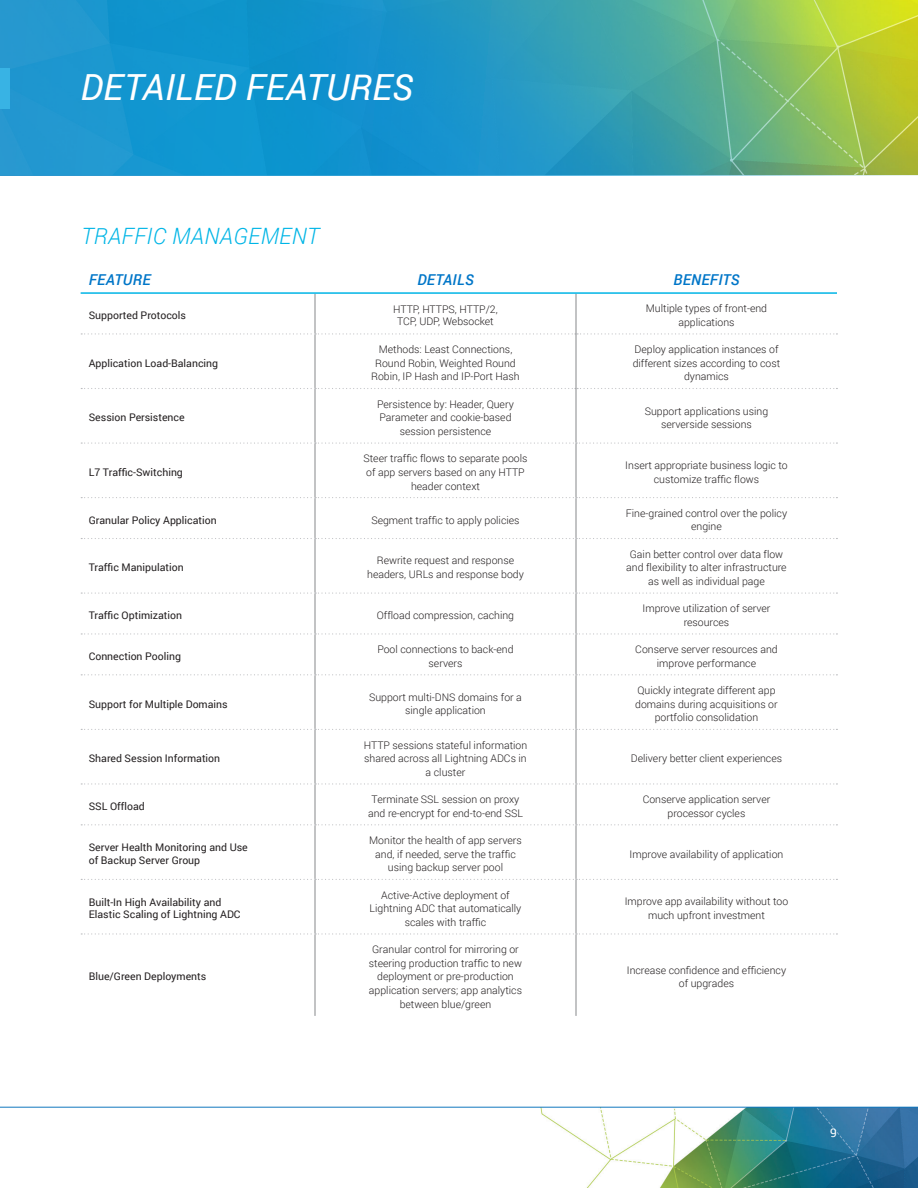
<style>
.page{position:relative;width:918px;height:1188px;background:#fff}
.page>*{position:absolute;margin:0;border:0;box-sizing:border-box;transform-origin:0 0}
.L1_Head{font:italic 36px "Roboto";letter-spacing:.01em;color:#fff}
.L3_Head{font:italic 300 22.5px "Roboto";letter-spacing:.015em;color:#00b5e6}
.L4_Head{font:italic 500 15px "Roboto";letter-spacing:.02em;color:#0076c8}
.t1{font:12px "Roboto";color:#fff}
.Table_text{font:300 10.5px/12.6px "Roboto";color:#231f20;text-align:center}
.Table_left_column{font:10.5px/12.6px "Roboto";color:#231f20}
</style>
<div class="page">
<img style="left:540px;top:1108px;width:378px;height:80px">
<hr style="left:0;top:1107px;width:918px;height:1px;background:#1077be">
<svg style="left:0;top:0;width:918px;height:176px;background:#3ba1ac"></svg>
<div style="left:0;top:68px;width:9px;height:41px;background:#38b3e4"></div>
<hr style="left:314px;top:294px;width:2px;height:39px;background:#939598">
<hr style="left:314px;top:335px;width:2px;height:53px;background:#939598">
<hr style="left:314px;top:389px;width:2px;height:54px;background:#939598">
<svg style="left:81px;top:333px;width:756px;height:2px"></svg>
<svg style="left:81px;top:388px;width:756px;height:1px"></svg>
<hr style="left:575px;top:294px;width:2px;height:40px;background:#939598">
<hr style="left:575px;top:334px;width:2px;height:55px;background:#939598">
<hr style="left:575px;top:389px;width:2px;height:54px;background:#939598">
<hr style="left:81px;top:292px;width:234px;height:2px;background:#00b5e6">
<hr style="left:315px;top:292px;width:261px;height:2px;background:#00b5e6">
<hr style="left:576px;top:292px;width:261px;height:2px;background:#00b5e6">
<svg style="left:81px;top:443px;width:756px;height:1px"></svg>
<hr style="left:314px;top:444px;width:2px;height:53px;background:#939598">
<hr style="left:314px;top:498px;width:2px;height:40px;background:#939598">
<hr style="left:314px;top:539px;width:2px;height:54px;background:#939598">
<hr style="left:314px;top:594px;width:2px;height:39px;background:#939598">
<hr style="left:314px;top:635px;width:2px;height:39px;background:#939598">
<hr style="left:314px;top:675px;width:2px;height:54px;background:#939598">
<hr style="left:314px;top:730px;width:2px;height:53px;background:#939598">
<hr style="left:314px;top:785px;width:2px;height:39px;background:#939598">
<hr style="left:314px;top:825px;width:2px;height:54px;background:#939598">
<hr style="left:314px;top:880px;width:2px;height:53px;background:#939598">
<hr style="left:314px;top:935px;width:2px;height:81px;background:#939598">
<hr style="left:575px;top:444px;width:2px;height:53px;background:#939598">
<hr style="left:575px;top:498px;width:2px;height:40px;background:#939598">
<hr style="left:575px;top:539px;width:2px;height:54px;background:#939598">
<hr style="left:575px;top:594px;width:2px;height:39px;background:#939598">
<hr style="left:575px;top:635px;width:2px;height:39px;background:#939598">
<hr style="left:575px;top:675px;width:2px;height:54px;background:#939598">
<hr style="left:575px;top:730px;width:2px;height:53px;background:#939598">
<hr style="left:575px;top:785px;width:2px;height:39px;background:#939598">
<hr style="left:575px;top:825px;width:2px;height:54px;background:#939598">
<hr style="left:575px;top:880px;width:2px;height:53px;background:#939598">
<hr style="left:575px;top:935px;width:2px;height:81px;background:#939598">
<svg style="left:81px;top:497px;width:756px;height:1px"></svg>
<svg style="left:81px;top:538px;width:756px;height:1px"></svg>
<svg style="left:81px;top:593px;width:756px;height:1px"></svg>
<svg style="left:81px;top:633px;width:756px;height:2px"></svg>
<svg style="left:81px;top:674px;width:756px;height:1px"></svg>
<svg style="left:81px;top:729px;width:756px;height:1px"></svg>
<svg style="left:81px;top:783px;width:756px;height:2px"></svg>
<svg style="left:81px;top:824px;width:756px;height:1px"></svg>
<svg style="left:81px;top:879px;width:756px;height:1px"></svg>
<svg style="left:81px;top:933px;width:756px;height:2px"></svg>
<p class="L1_Head" style="left:81px;top:62px;width:334px">DETAILED FEATURES</p>
<p class="L3_Head" style="left:81px;top:221px;width:240px">TRAFFIC MANAGEMENT</p>
<p class="L4_Head" style="left:89px;top:269px;width:63px">FEATURE</p>
<p class="L4_Head" style="left:417px;top:269px;width:58px">DETAILS</p>
<p class="L4_Head" style="left:673px;top:269px;width:68px">BENEFITS</p>
<p class="Table_left_column" style="left:89px;top:309px;width:99px">Supported Protocols</p>
<p class="Table_text" style="left:393px;top:302px;width:106px">HTTP, HTTPS, HTTP/2,<br>TCP, UDP, Websocket</p>
<p class="Table_text" style="left:646px;top:302px;width:123px">Multiple types of front-end</p>
<p class="Table_text" style="left:678px;top:315px;width:58px">applications</p>
<p class="Table_left_column" style="left:89px;top:356px;width:131px">Application Load-Balancing</p>
<p class="Table_left_column" style="left:89px;top:411px;width:97px">Session Persistence</p>
<p class="Table_left_column" style="left:89px;top:465px;width:96px">L7 Traffic-Switching</p>
<p class="Table_text" style="left:379px;top:343px;width:135px">Methods: Least Connections,</p>
<p class="Table_text" style="left:375px;top:356px;width:142px">Round Robin, Weighted Round</p>
<p class="Table_text" style="left:371px;top:370px;width:150px">Robin, IP Hash and IP-Port Hash</p>
<p class="Table_text" style="left:377px;top:397px;width:138px">Persistence by: Header, Query</p>
<p class="Table_text" style="left:379px;top:411px;width:134px">Parameter and cookie-based</p>
<p class="Table_text" style="left:400px;top:425px;width:93px">session persistence</p>
<p class="Table_text" style="left:363px;top:452px;width:166px">Steer traffic flows to separate pools</p>
<p class="Table_text" style="left:366px;top:465px;width:160px">of app servers based on any HTTP</p>
<p class="Table_text" style="left:411px;top:479px;width:70px">header context</p>
<p class="Table_left_column" style="left:89px;top:513px;width:130px">Granular Policy Application</p>
<p class="Table_text" style="left:371px;top:513px;width:150px">Segment traffic to apply policies</p>
<p class="Table_left_column" style="left:89px;top:561px;width:97px">Traffic Manipulation</p>
<p class="Table_text" style="left:377px;top:554px;width:139px">Rewrite request and response</p>
<p class="Table_text" style="left:367px;top:568px;width:158px">headers, URLs and response body</p>
<p class="Table_left_column" style="left:89px;top:609px;width:95px">Traffic Optimization</p>
<p class="Table_text" style="left:377px;top:609px;width:139px">Offload compression, caching</p>
<p class="Table_left_column" style="left:89px;top:649px;width:94px">Connection Pooling</p>
<p class="Table_left_column" style="left:89px;top:697px;width:140px">Support for Multiple Domains</p>
<p class="Table_left_column" style="left:89px;top:752px;width:133px">Shared Session Information</p>
<p class="Table_left_column" style="left:89px;top:799px;width:58px">SSL Offload</p>
<p class="Table_left_column" style="left:89px;top:841px;width:161px">Server Health Monitoring and Use of Backup Server Group</p>
<p class="Table_left_column" style="left:89px;top:895px;width:153px">Built-In High Availability and<br>Elastic Scaling of Lightning ADC</p>
<p class="Table_left_column" style="left:89px;top:970px;width:119px">Blue/Green Deployments</p>
<p class="Table_text" style="left:377px;top:643px;width:138px">Pool connections to back-end</p>
<p class="Table_text" style="left:429px;top:656px;width:35px">servers</p>
<p class="Table_text" style="left:369px;top:690px;width:154px">Support multi-DNS domains for a</p>
<p class="Table_text" style="left:405px;top:704px;width:82px">single application</p>
<p class="Table_text" style="left:364px;top:738px;width:165px">HTTP sessions stateful information</p>
<p class="Table_text" style="left:364px;top:752px;width:164px">shared across all Lightning ADCs in</p>
<p class="Table_text" style="left:426px;top:765px;width:41px">a cluster</p>
<p class="Table_text" style="left:372px;top:793px;width:149px">Terminate SSL session on proxy</p>
<p class="Table_text" style="left:368px;top:806px;width:156px">and re-encrypt for end-to-end SSL</p>
<p class="Table_text" style="left:369px;top:834px;width:154px">Monitor the health of app servers</p>
<p class="Table_text" style="left:375px;top:847px;width:142px">and, if needed, serve the traffic</p>
<p class="Table_text" style="left:388px;top:861px;width:117px">using backup server pool</p>
<p class="Table_text" style="left:381px;top:888px;width:130px">Active-Active deployment of</p>
<p class="Table_text" style="left:370px;top:902px;width:153px">Lightning ADC that automatically</p>
<p class="Table_text" style="left:405px;top:915px;width:83px">scales with traffic</p>
<p class="Table_text" style="left:372px;top:943px;width:148px">Granular control for mirroring or</p>
<p class="Table_text" style="left:369px;top:956px;width:155px">steering production traffic to new</p>
<p class="Table_text" style="left:377px;top:970px;width:138px">deployment or pre-production</p>
<p class="Table_text" style="left:369px;top:984px;width:155px">application servers; app analytics</p>
<p class="Table_text" style="left:400px;top:997px;width:93px">between blue/green</p>
<p class="Table_text" style="left:635px;top:343px;width:145px">Deploy application instances of</p>
<p class="Table_text" style="left:633px;top:356px;width:149px">different sizes according to cost</p>
<p class="Table_text" style="left:684px;top:370px;width:46px">dynamics</p>
<p class="Table_text" style="left:645px;top:405px;width:125px">Support applications using serverside sessions</p>
<p class="Table_text" style="left:625px;top:459px;width:164px">Insert appropriate business logic to</p>
<p class="Table_text" style="left:654px;top:472px;width:107px">customize traffic flows</p>
<p class="Table_text" style="left:626px;top:506px;width:163px">Fine-grained control over the policy</p>
<p class="Table_text" style="left:691px;top:520px;width:32px">engine</p>
<p class="Table_text" style="left:630px;top:547px;width:155px">Gain better control over data flow</p>
<p class="Table_text" style="left:626px;top:561px;width:162px">and flexibility to alter infrastructure</p>
<p class="Table_text" style="left:648px;top:575px;width:118px">as well as individual page</p>
<p class="Table_text" style="left:643px;top:602px;width:129px">Improve utilization of server</p>
<p class="Table_text" style="left:684px;top:615px;width:47px">resources</p>
<p class="Table_text" style="left:635px;top:643px;width:144px">Conserve server resources and</p>
<p class="Table_text" style="left:657px;top:656px;width:101px">improve performance</p>
<p class="Table_text" style="left:637px;top:684px;width:140px">Quickly integrate different app</p>
<p class="Table_text" style="left:635px;top:697px;width:144px">domains during acquisitions or</p>
<p class="Table_text" style="left:655px;top:711px;width:105px">portfolio consolidation</p>
<p class="Table_text" style="left:631px;top:752px;width:153px">Delivery better client experiences</p>
<p class="Table_text" style="left:643px;top:793px;width:129px">Conserve application server</p>
<p class="Table_text" style="left:668px;top:806px;width:79px">processor cycles</p>
<p class="Table_text" style="left:630px;top:847px;width:155px">Improve availability of application</p>
<p class="Table_text" style="left:625px;top:895px;width:165px">Improve app availability without too</p>
<p class="Table_text" style="left:648px;top:909px;width:118px">much upfront investment</p>
<p class="Table_text" style="left:627px;top:963px;width:161px">Increase confidence and efficiency</p>
<p class="Table_text" style="left:679px;top:977px;width:57px">of upgrades</p>
<p class="t1" style="left:830px;top:1124px;width:8px">9</p>
</div>
